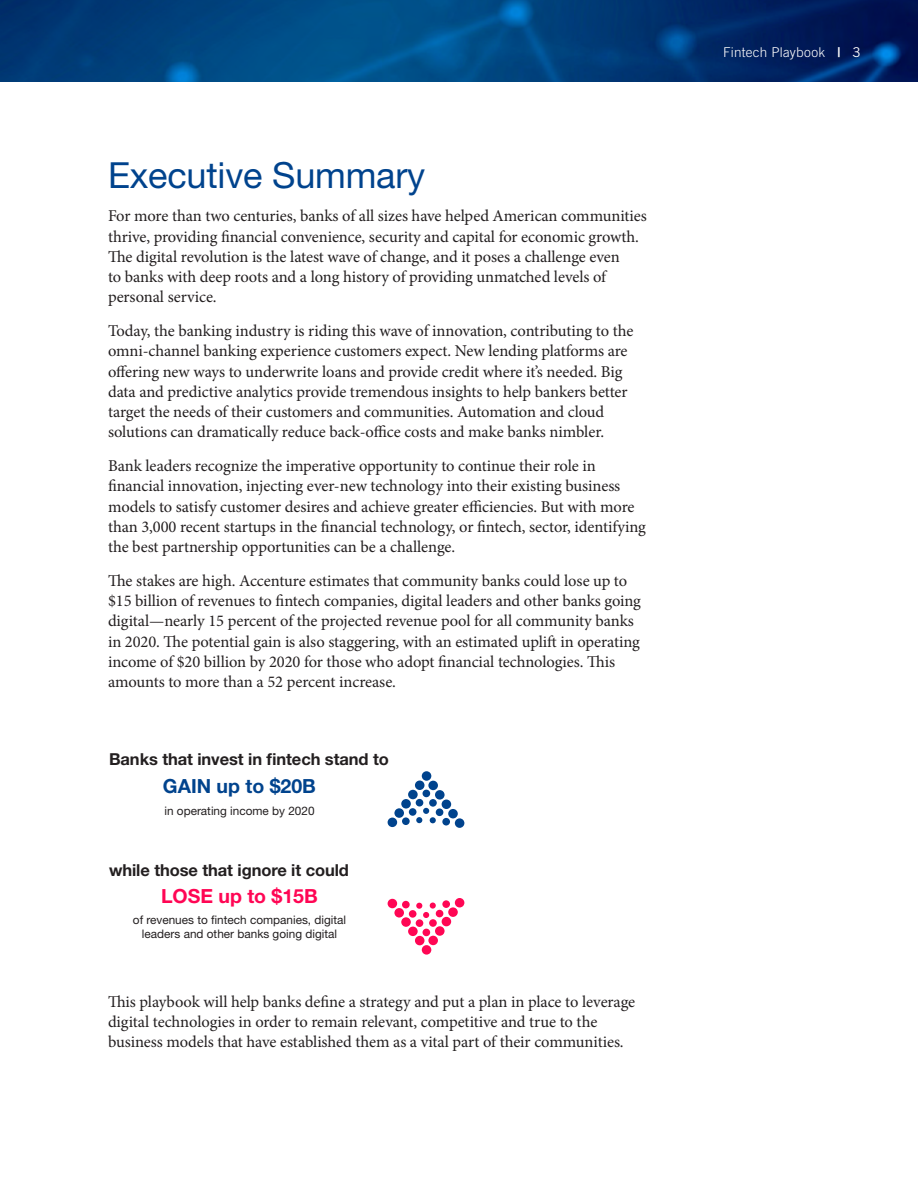
<style>
.page{position:relative;width:918px;height:1188px;background:#fff}
.page>*{position:absolute;margin:0;border:0;box-sizing:border-box;transform-origin:0 0}
.t1{font:36px "Helvetica Neue LT Std";letter-spacing:-.005em;color:#00438d}
.t2{font:700 19.5px "Helvetica Neue LT Std";color:#00438d}
.t3{font:700 19.5px "Helvetica Neue LT Std";color:#ff0654}
.t4{font:16.5px/20.2px "Minion Pro";letter-spacing:-.005em;color:#231f20}
.t5{font:700 16.5px "Helvetica Neue LT Std";letter-spacing:-.005em;color:#231f20}
.t6{font:300 13.5px "Trade Gothic LT Std";letter-spacing:.015em;color:#fff}
.t7{font:11.85px/14px "Helvetica Neue LT Std";color:#231f20;text-align:center}
.s1{font-family:"Trade Gothic LT Std Bd 2";font-weight:400}
.s2{font-weight:400}
</style>
<div class="page">
<img style="left:0;top:0;width:918px;height:82px">
<div style="left:422px;top:945px;width:9px;height:10px;background:#ff0654;border-radius:50%"></div>
<div style="left:423px;top:929px;width:7px;height:7px;background:#ff0654;border-radius:50%"></div>
<div style="left:415px;top:936px;width:10px;height:9px;background:#ff0654;border-radius:50%"></div>
<div style="left:416px;top:919px;width:7px;height:8px;background:#ff0654;border-radius:50%"></div>
<div style="left:428px;top:936px;width:10px;height:9px;background:#ff0654;border-radius:50%"></div>
<div style="left:429px;top:919px;width:8px;height:8px;background:#ff0654;border-radius:50%"></div>
<svg style="left:416px;top:903px;width:20px;height:15px"></svg>
<div style="left:408px;top:927px;width:10px;height:9px;background:#ff0654;border-radius:50%"></div>
<div style="left:409px;top:910px;width:8px;height:8px;background:#ff0654;border-radius:50%"></div>
<div style="left:435px;top:926px;width:10px;height:10px;background:#ff0654;border-radius:50%"></div>
<div style="left:436px;top:910px;width:7px;height:7px;background:#ff0654;border-radius:50%"></div>
<svg style="left:401px;top:917px;width:10px;height:10px"></svg>
<div style="left:402px;top:901px;width:8px;height:7px;background:#ff0654;border-radius:50%"></div>
<div style="left:442px;top:917px;width:9px;height:9px;background:#ff0654;border-radius:50%"></div>
<div style="left:442px;top:900px;width:8px;height:8px;background:#ff0654;border-radius:50%"></div>
<svg style="left:394px;top:908px;width:10px;height:10px"></svg>
<div style="left:448px;top:907px;width:10px;height:10px;background:#ff0654;border-radius:50%"></div>
<div style="left:388px;top:899px;width:9px;height:9px;background:#ff0654;border-radius:50%"></div>
<div style="left:455px;top:898px;width:9px;height:10px;background:#ff0654;border-radius:50%"></div>
<div style="left:422px;top:771px;width:9px;height:10px;background:#00438d;border-radius:50%"></div>
<div style="left:423px;top:790px;width:7px;height:7px;background:#00438d;border-radius:50%"></div>
<div style="left:415px;top:780px;width:10px;height:10px;background:#00438d;border-radius:50%"></div>
<div style="left:416px;top:799px;width:7px;height:8px;background:#00438d;border-radius:50%"></div>
<div style="left:428px;top:781px;width:10px;height:9px;background:#00438d;border-radius:50%"></div>
<div style="left:429px;top:799px;width:8px;height:8px;background:#00438d;border-radius:50%"></div>
<svg style="left:416px;top:808px;width:20px;height:15px"></svg>
<div style="left:408px;top:790px;width:10px;height:9px;background:#00438d;border-radius:50%"></div>
<div style="left:409px;top:808px;width:8px;height:8px;background:#00438d;border-radius:50%"></div>
<div style="left:435px;top:790px;width:10px;height:10px;background:#00438d;border-radius:50%"></div>
<div style="left:436px;top:808px;width:7px;height:8px;background:#00438d;border-radius:50%"></div>
<div style="left:401px;top:799px;width:10px;height:10px;background:#00438d;border-radius:50%"></div>
<div style="left:402px;top:817px;width:8px;height:8px;background:#00438d;border-radius:50%"></div>
<div style="left:442px;top:799px;width:9px;height:10px;background:#00438d;border-radius:50%"></div>
<div style="left:442px;top:818px;width:8px;height:8px;background:#00438d;border-radius:50%"></div>
<div style="left:394px;top:808px;width:10px;height:10px;background:#00438d;border-radius:50%"></div>
<div style="left:448px;top:809px;width:10px;height:9px;background:#00438d;border-radius:50%"></div>
<div style="left:388px;top:818px;width:9px;height:9px;background:#00438d;border-radius:50%"></div>
<div style="left:455px;top:818px;width:9px;height:10px;background:#00438d;border-radius:50%"></div>
<h1 class="t1" style="left:108px;top:153px;width:319px">Executive Summary</h1>
<p class="t4" style="left:108px;top:206px;width:540px">For more than two centuries, banks of all sizes have helped American communities thrive, providing financial convenience, security and capital for economic growth.<br>The digital revolution is the latest wave of change, and it poses a challenge even<br>to banks with deep roots and a long history of providing unmatched levels of personal service.</p>
<p class="t4" style="left:108px;top:321px;width:527px">Today, the banking industry is riding this wave of innovation, contributing to the omni-channel banking experience customers expect. New lending platforms are offering new ways to underwrite loans and provide credit where it’s needed. Big data and predictive analytics provide tremendous insights to help bankers better target the needs of their customers and communities. Automation and cloud solutions can dramatically reduce back-office costs and make banks nimbler.</p>
<p class="t4" style="left:108px;top:456px;width:539px">Bank leaders recognize the imperative opportunity to continue their role in financial innovation, injecting ever-new technology into their existing business models to satisfy customer desires and achieve greater efficiencies. But with more than 3,000 recent startups in the financial technology, or fintech, sector, identifying the best partnership opportunities can be a challenge.</p>
<p class="t4" style="left:108px;top:571px;width:535px">The stakes are high. Accenture estimates that community banks could lose up to $15 billion of revenues to fintech companies, digital leaders and other banks going digital—nearly 15 percent of the projected revenue pool for all community banks in 2020. The potential gain is also staggering, with an estimated uplift in operating income of $20 billion by 2020 for those who adopt financial technologies. This amounts to more than a 52 percent increase.</p>
<p class="t5" style="left:109px;top:749px;width:281px">Banks that invest in fintech stand to</p>
<p class="t2" style="left:163px;top:774px;width:155px">GAIN up to $20B</p>
<p class="t7" style="left:164px;top:803px;width:152px">in operating income by 2020</p>
<p class="t5" style="left:109px;top:860px;width:241px">while those that ignore it could</p>
<p class="t7" style="left:133px;top:913px;width:215px">of revenues to fintech companies, digital leaders and other banks going digital</p>
<p class="t3" style="left:161px;top:884px;width:158px">LOSE up to $15B</p>
<p class="t4" style="left:108px;top:991px;width:529px">This playbook will help banks define a strategy and put a plan in place to leverage digital technologies in order to remain relevant, competitive and true to the business models that have established them as a vital part of their communities.</p>
<p class="t6" style="left:723px;top:44px;width:139px">Fintech Playbook <span class="s1">|</span> <span class="s2">3</span></p>
</div>
